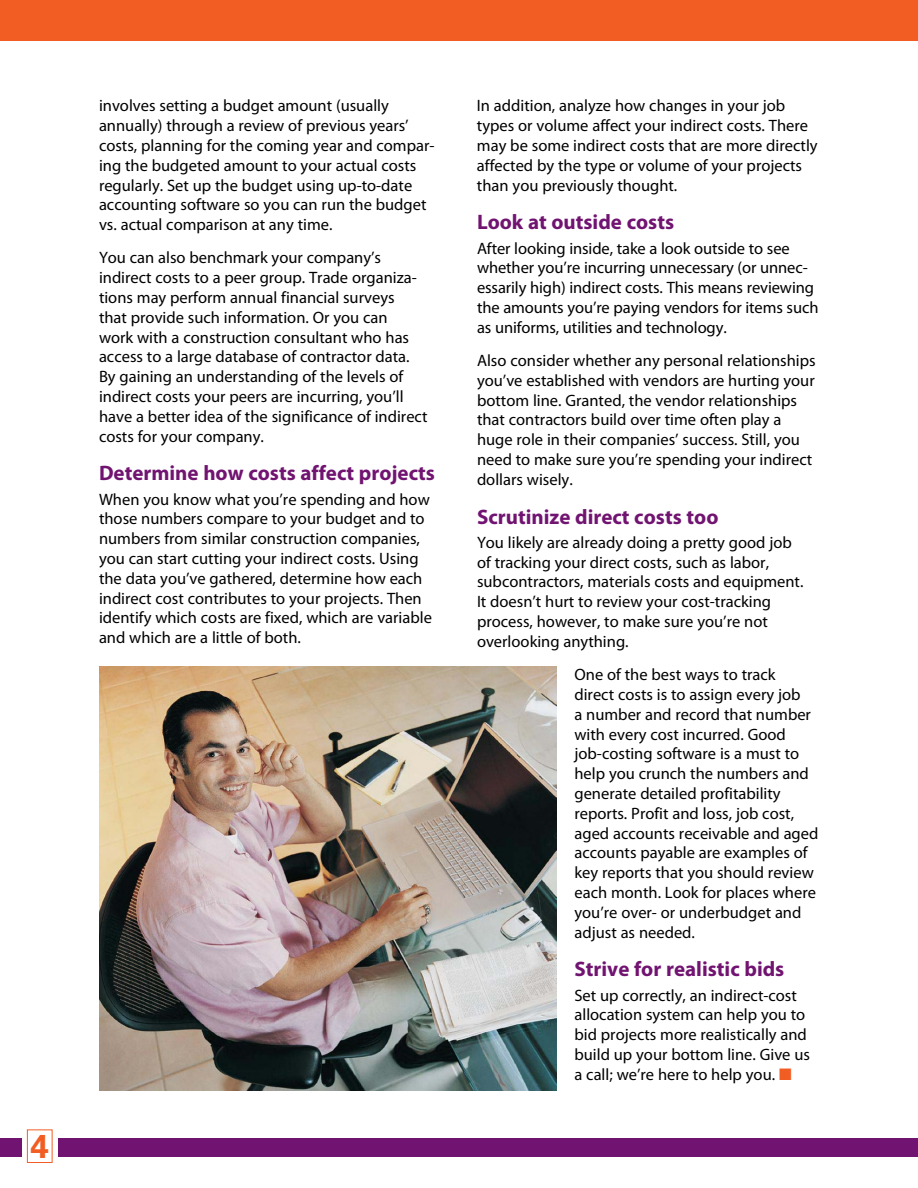
<style>
.page{position:relative;width:918px;height:1188px;background:#fff}
.page>*{position:absolute;margin:0;border:0;box-sizing:border-box;transform-origin:0 0}
.t1{font:700 33px "Univers LT Std";color:#f15d22}
.t2{font:700 21px "Myriad Pro";color:#711471}
.t3{font:16.5px/19.8px "Myriad Pro";color:#000}
</style>
<div class="page">
<div style="left:0;top:1138px;width:918px;height:18px;background:#711471"></div>
<div style="left:22px;top:1134px;width:36px;height:28px;background:#fff"></div>
<div style="left:27px;top:1130px;width:25px;height:33px;border:1px solid #f15d22"></div>
<div style="left:0;top:0;width:918px;height:40px;background:#f15d22"></div>
<img style="left:99px;top:666px;width:457px;height:424px">
<h1 class="t1" style="left:31px;top:1127px;width:20px">4</h1>
<p class="t3" style="left:99px;top:97px;width:337px">involves setting a budget amount (usually annually) through a review of previous years’ costs, planning for the coming year and compar&shy;ing the budgeted amount to your actual costs regularly. Set up the budget using up-to-date accounting software so you can run the budget vs. actual comparison at any time.</p>
<p class="t3" style="left:99px;top:249px;width:330px">You can also benchmark your company’s indirect costs to a peer group. Trade organiza&shy;tions may perform annual financial surveys<br>that provide such information. Or you can<br>work with a construction consultant who has access to a large database of contractor data.<br>By gaining an understanding of the levels of indirect costs your peers are incurring, you’ll have a better idea of the significance of indirect costs for your company.</p>
<p class="t2" style="left:99px;top:465px;width:338px">Determine how costs affect projects</p>
<p class="t3" style="left:99px;top:490px;width:335px">When you know what you’re spending and how those numbers compare to your budget and to numbers from similar construction companies, you can start cutting your indirect costs. Using the data you’ve gathered, determine how each indirect cost contributes to your projects. Then identify which costs are fixed, which are variable and which are a little of both.</p>
<p class="t3" style="left:477px;top:97px;width:342px">In addition, analyze how changes in your job types or volume affect your indirect costs. There may be some indirect costs that are more directly affected by the type or volume of your projects than you previously thought.</p>
<p class="t2" style="left:477px;top:214px;width:199px">Look at outside costs</p>
<p class="t3" style="left:477px;top:239px;width:343px">After looking inside, take a look outside to see whether you’re incurring unnecessary (or unnec&shy;essarily high) indirect costs. This means reviewing the amounts you’re paying vendors for items such as uniforms, utilities and technology.</p>
<p class="t3" style="left:477px;top:352px;width:340px">Also consider whether any personal relationships you’ve established with vendors are hurting your bottom line. Granted, the vendor relationships that contractors build over time often play a huge role in their companies’ success. Still, you need to make sure you’re spending your indirect dollars wisely.</p>
<p class="t2" style="left:477px;top:509px;width:243px">Scrutinize direct costs too</p>
<p class="t3" style="left:477px;top:534px;width:328px">You likely are already doing a pretty good job of tracking your direct costs, such as labor, subcontractors, materials costs and equipment.<br>It doesn’t hurt to review your cost-tracking process, however, to make sure you’re not overlooking anything.</p>
<p class="t3" style="left:574px;top:666px;width:245px">One of the best ways to track direct costs is to assign every job<br>a number and record that number with every cost incurred. Good job-costing software is a must to help you crunch the numbers and generate detailed profitability reports. Profit and loss, job cost, aged accounts receivable and aged accounts payable are examples of key reports that you should review each month. Look for places where you’re over- or underbudget and adjust as needed.</p>
<p class="t2" style="left:574px;top:961px;width:211px">Strive for realistic bids</p>
<p class="t3" style="left:574px;top:986px;width:237px">Set up correctly, an indirect-cost allocation system can help you to bid projects more realistically and build up your bottom line. Give us a call; we’re here to help you.</p>
</div>
